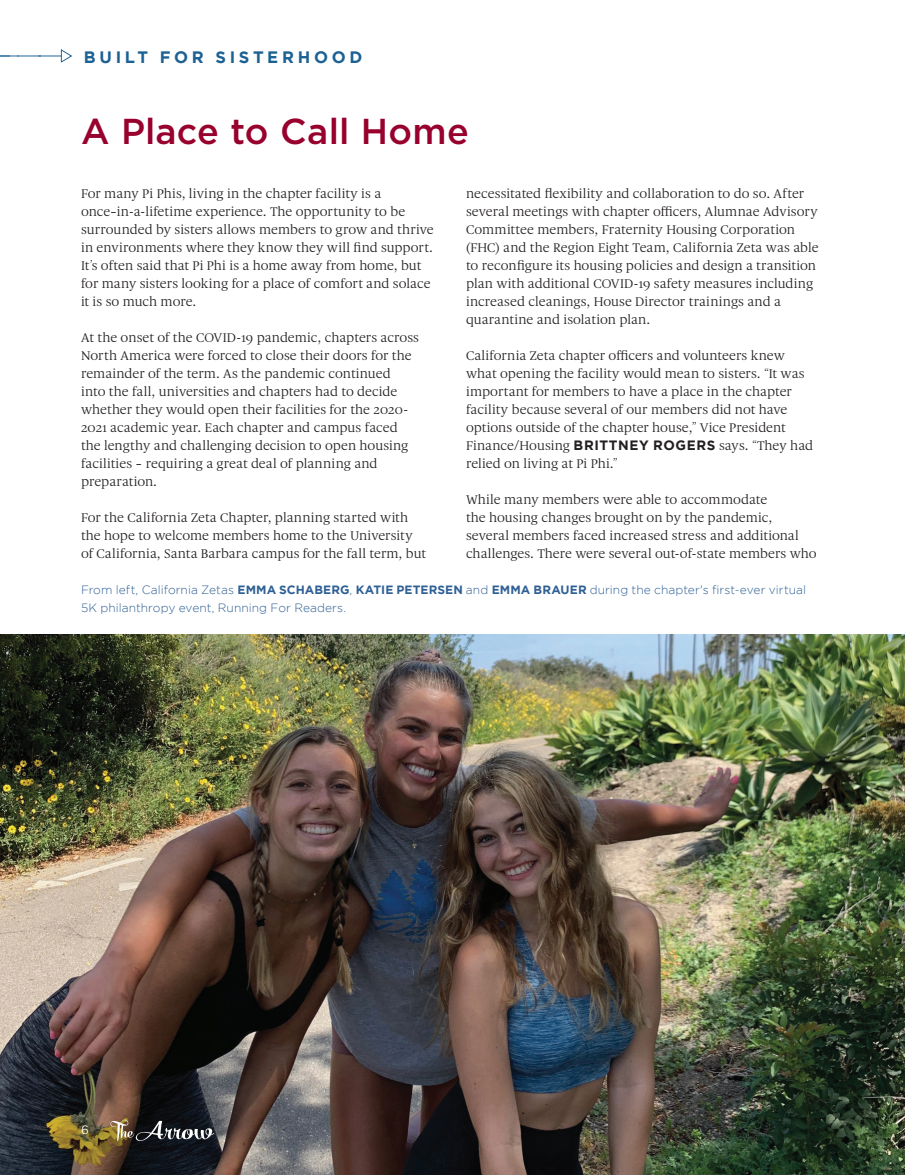
<style>
.page{position:relative;width:905px;height:1175px;background:#fff}
.page>*{position:absolute;margin:0;border:0;box-sizing:border-box;transform-origin:0 0}
.t1{font:500 36px "Gotham";letter-spacing:.005em;color:#98012d}
.t2{font:700 16.5px "Gotham";letter-spacing:.225em;color:#1b6194}
.body_-_regular_parag{font:13.5px/18px "Gauthier FY";letter-spacing:.005em;color:#231f20}
.t3{font:300 12px/18px "Gotham";letter-spacing:.005em;color:#2f6095}
.t4{font:12px "Gotham";color:#fff}
.s1{font-family:"Gotham";font-weight:700}
.s2{font-weight:700}
</style>
<div class="page">
<img style="left:0;top:634px;width:904px;height:540px">
<svg style="left:110px;top:1119px;width:104px;height:25px;background:#4b4944"></svg>
<svg style="left:0;top:49px;width:72px;height:14px"></svg>
<p class="t2" style="left:84px;top:48px;width:280px">BUILT FOR SISTERHOOD</p>
<p class="t1" style="left:81px;top:108px;width:389px">A Place to Call Home</p>
<p class="body_-_regular_parag" style="left:81px;top:184px;width:354px">For many Pi Phis, living in the chapter facility is a once–in-a-lifetime experience. The opportunity to be surrounded by sisters allows members to grow and thrive in environments where they know they will find support.<br>It’s often said that Pi Phi is a home away from home, but for many sisters looking for a place of comfort and solace it is so much more.</p>
<p class="body_-_regular_parag" style="left:81px;top:328px;width:339px">At the onset of the COVID-19 pandemic, chapters across North America were forced to close their doors for the remainder of the term. As the pandemic continued<br>into the fall, universities and chapters had to decide whether they would open their facilities for the 2020- 2021 academic year. Each chapter and campus faced the lengthy and challenging decision to open housing facilities – requiring a great deal of planning and preparation.</p>
<p class="body_-_regular_parag" style="left:81px;top:508px;width:346px">For the California Zeta Chapter, planning started with the hope to welcome members home to the University of California, Santa Barbara campus for the fall term, but</p>
<p class="body_-_regular_parag" style="left:466px;top:184px;width:354px">necessitated flexibility and collaboration to do so. After several meetings with chapter officers, Alumnae Advisory Committee members, Fraternity Housing Corporation (FHC) and the Region Eight Team, California Zeta was able to reconfigure its housing policies and design a transition plan with additional COVID-19 safety measures including increased cleanings, House Director trainings and a quarantine and isolation plan.</p>
<p class="body_-_regular_parag" style="left:466px;top:346px;width:349px">California Zeta chapter officers and volunteers knew what opening the facility would mean to sisters. “It was important for members to have a place in the chapter facility because several of our members did not have options outside of the chapter house,” Vice President Finance/Housing <span class="s1">BRITTNEY ROGERS</span> says. “They had relied on living at Pi Phi.”</p>
<p class="body_-_regular_parag" style="left:466px;top:490px;width:352px">While many members were able to accommodate<br>the housing changes brought on by the pandemic, several members faced increased stress and additional challenges. There were several out-of-state members who</p>
<p class="t3" style="left:81px;top:581px;width:726px">From left, California Zetas <span class="s2">EMMA SCHABERG</span>, <span class="s2">KATIE PETERSEN</span> and <span class="s2">EMMA BRAUER</span> during the chapter's first-ever virtual<br>5K philanthropy event, Running For Readers.</p>
<p class="t4" style="left:81px;top:1123px;width:9px">6</p>
</div>
